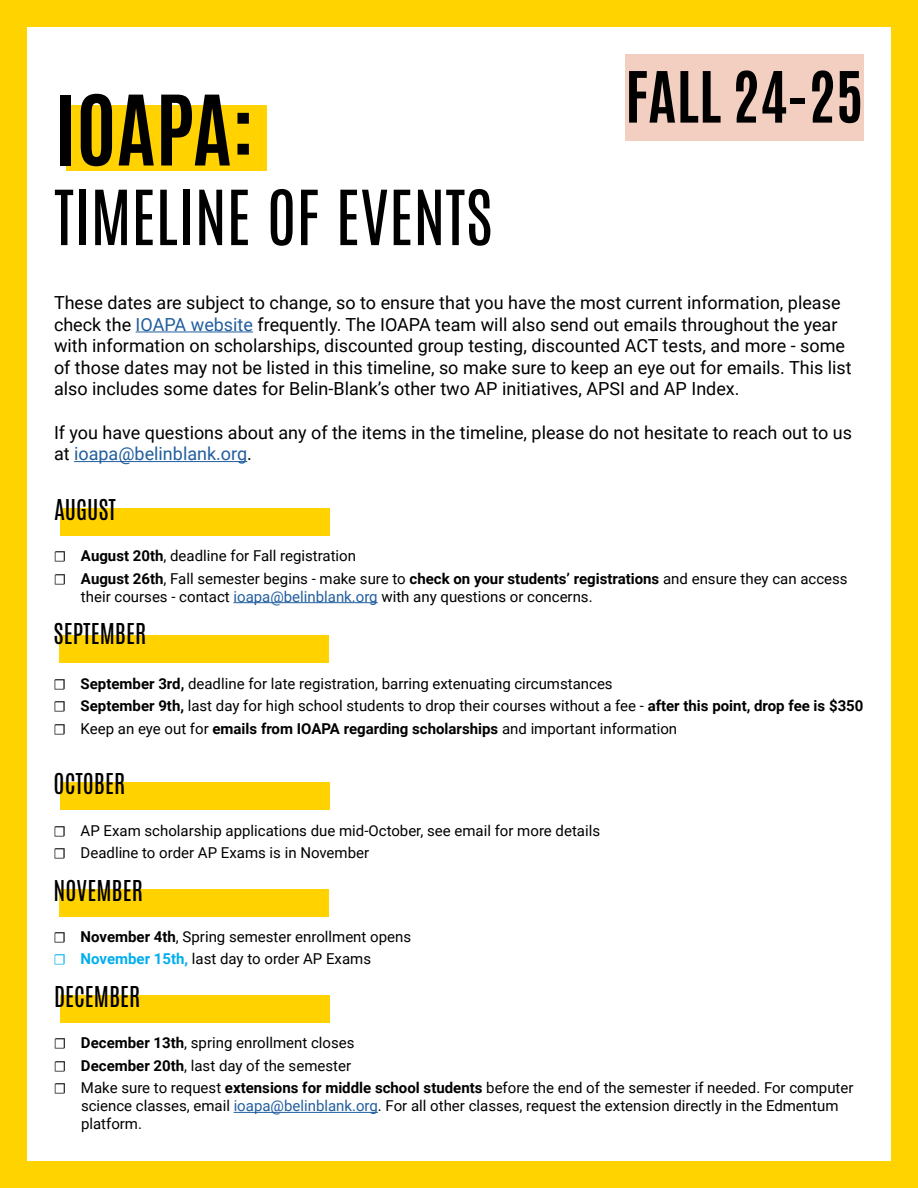
<style>
.page{position:relative;width:918px;height:1188px;background:#fff}
.page>*{position:absolute;margin:0;border:0;box-sizing:border-box;transform-origin:0 0}
.t1{font:700 82.5px "Antonio";color:#000}
.t2{font:64.5px "Antonio";color:#000}
.t3{font:700 60px "Antonio";color:#000}
.t4{font:24px "Antonio";color:#000}
.t5{font:18px/21.6px "Roboto";color:#000}
.t6{font:15px/22.5px "Roboto";color:#000}
.s1{color:#215e9e}
.s2{font-family:"Minion Pro"}
.s3{font-weight:700}
.s4{font-family:"Minion Pro";color:#00aeef}
.s5{font-weight:700;color:#00aeef}
</style>
<div class="page">
<div style="left:1px;top:0;width:917px;height:27px;background:#fed300"></div>
<div style="left:0;top:0;width:27px;height:1188px;background:#fed300"></div>
<div style="left:0;top:1161px;width:917px;height:27px;background:#fed300"></div>
<div style="left:891px;top:0;width:27px;height:1188px;background:#fed300"></div>
<div style="left:66px;top:105px;width:200px;height:66px;background:#ffd200"></div>
<div style="left:60px;top:995px;width:270px;height:28px;background:#ffd200"></div>
<hr style="left:234px;top:1112px;width:144px;height:1px;background:#215e9e">
<div style="left:60px;top:889px;width:269px;height:28px;background:#ffd200"></div>
<div style="left:625px;top:54px;width:239px;height:87px;background:#f3cfc1"></div>
<div style="left:60px;top:783px;width:270px;height:27px;background:#ffd200"></div>
<div style="left:61px;top:508px;width:269px;height:28px;background:#ffd200"></div>
<hr style="left:233px;top:602px;width:145px;height:1px;background:#215e9e">
<div style="left:60px;top:636px;width:269px;height:27px;background:#ffd200"></div>
<hr style="left:136px;top:332px;width:117px;height:1px;background:#215e9e">
<hr style="left:74px;top:461px;width:173px;height:1px;background:#215e9e">
<h1 class="t1" style="left:54px;top:68px;width:202px">IOAPA:</h1>
<h2 class="t2" style="left:54px;top:170px;width:440px">TIMELINE OF EVENTS</h2>
<h3 class="t3" style="left:625px;top:52px;width:240px">FALL 24-25</h3>
<p class="t5" style="left:54px;top:291px;width:799px">These dates are subject to change, so to ensure that you have the most current information, please check the <span class="s1">IOAPA website</span> frequently. The IOAPA team will also send out emails throughout the year with information on scholarships, discounted group testing, discounted ACT tests, and more - some of those dates may not be listed in this timeline, so make sure to keep an eye out for emails. This list also includes some dates for Belin-Blank’s other two AP initiatives, APSI and AP Index.</p>
<p class="t5" style="left:54px;top:421px;width:800px">If you have questions about any of the items in the timeline, please do not hesitate to reach out to us at <span class="s1">ioapa@belinblank.org</span>.</p>
<h3 class="t4" style="left:54px;top:492px;width:64px">AUGUST</h3>
<p class="t6" style="left:54px;top:544px;width:795px"><span class="s2">☐</span> <span class="s3">August 20th</span>, deadline for Fall registration<br><span class="s2">☐</span> <span class="s3">August 26th</span>, Fall semester begins - make sure to <span class="s3">check on your students’ registrations</span> and ensure they can access</p>
<p class="t6" style="left:81px;top:584px;width:513px">their courses - contact <span class="s1">ioapa@belinblank.org</span> with any questions or concerns.</p>
<h3 class="t4" style="left:54px;top:616px;width:94px">SEPTEMBER</h3>
<p class="t6" style="left:54px;top:672px;width:811px"><span class="s2">☐</span> <span class="s3">September 3rd,</span> deadline for late registration, barring extenuating circumstances<br><span class="s2">☐</span> <span class="s3">September 9th,</span> last day for high school students to drop their courses without a fee - <span class="s3">after this point, drop fee is $350 </span><span class="s2">☐</span> Keep an eye out for <span class="s3">emails from IOAPA regarding scholarships</span> and important information</p>
<h3 class="t4" style="left:54px;top:766px;width:73px">OCTOBER</h3>
<p class="t6" style="left:54px;top:818px;width:548px"><span class="s2">☐</span> AP Exam scholarship applications due mid-October, see email for more details <span class="s2">☐</span> Deadline to order AP Exams is in November</p>
<h3 class="t4" style="left:54px;top:873px;width:91px">NOVEMBER</h3>
<p class="t6" style="left:54px;top:925px;width:359px"><span class="s2">☐</span> <span class="s3">November 4th</span>, Spring semester enrollment opens <span class="s4">☐</span> <span class="s5">November 15th,</span> last day to order AP Exams</p>
<h3 class="t4" style="left:54px;top:979px;width:88px">DECEMBER</h3>
<p class="t6" style="left:54px;top:1031px;width:801px"><span class="s2">☐</span> <span class="s3">December 13th</span>, spring enrollment closes<br><span class="s2">☐</span> <span class="s3">December 20th</span>, last day of the semester<br><span class="s2">☐</span> Make sure to request <span class="s3">extensions for middle school students</span> before the end of the semester if needed. For computer</p>
<p class="t6" style="left:81px;top:1096px;width:759px;line-height:18px">science classes, email <span class="s1">ioapa@belinblank.org</span>. For all other classes, request the extension directly in the Edmentum platform.</p>
</div>
